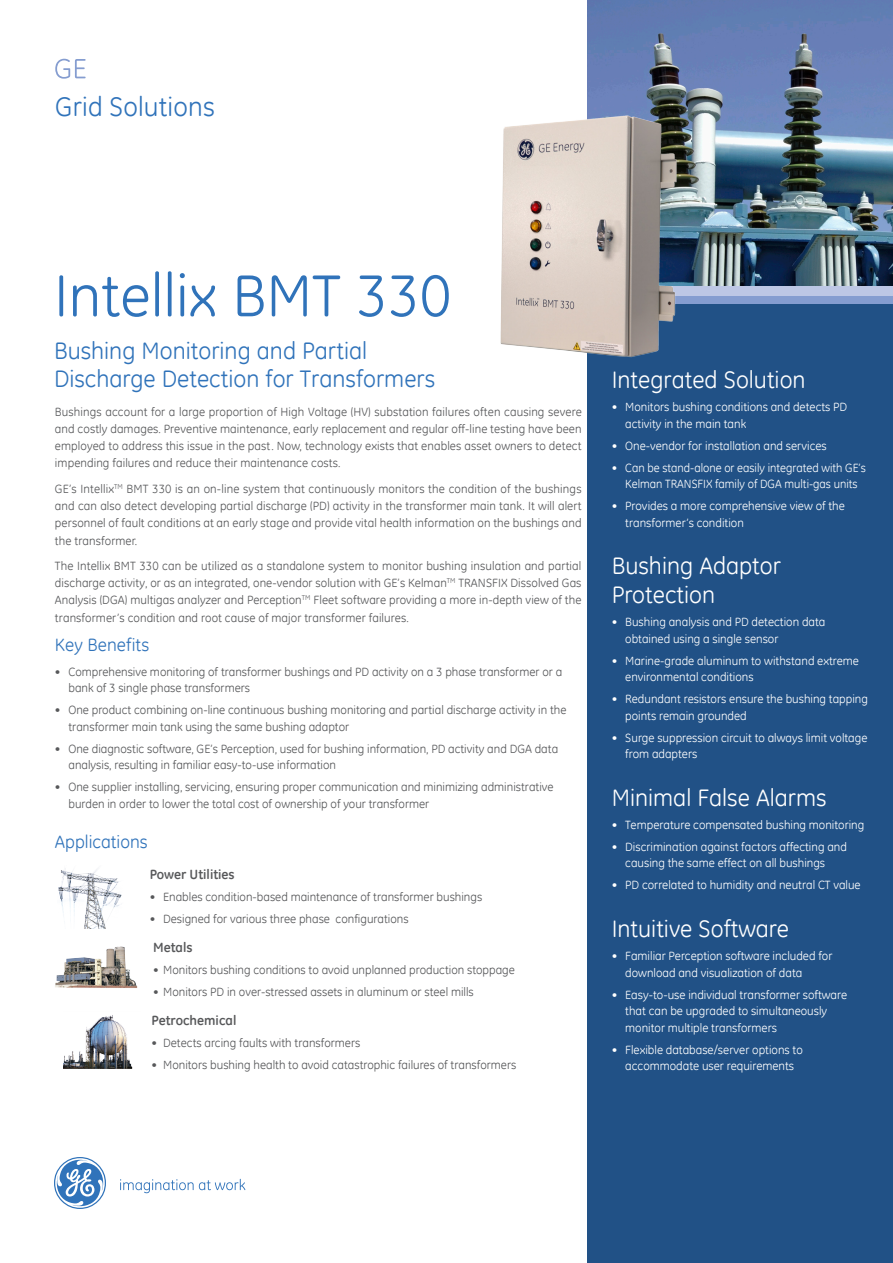
<style>
.page{position:relative;width:893px;height:1263px;background:#fff}
.page>*{position:absolute;margin:0;border:0;box-sizing:border-box;transform-origin:0 0}
.t1{font:60px "GE Inspira";color:#3073ba}
.t2{font:27px "GE Inspira";letter-spacing:.005em;color:#3073ba}
.t3{font:24px/28.8px "GE Inspira";color:#fff}
.t4{font:24px/28.8px "GE Inspira";color:#3073ba}
.t5{font:18px "GE Inspira";color:#3073ba}
.t6{font:700 13.5px "GE Inspira";color:#57585a}
.t7{font:12px/17.2px "GE Inspira";color:#57585a}
.t8{font:12px/16.5px "GE Inspira";color:#fff}
</style>
<div class="page">
<svg style="left:55px;top:59px;width:31px;height:20px"></svg>
<div style="left:587px;top:296px;width:306px;height:967px;background:#215186"></div>
<div style="left:587px;top:294px;width:306px;height:10px;background:#859dd0"></div>
<div style="left:587px;top:286px;width:306px;height:10px;background:#bdc7e5"></div>
<svg style="left:120px;top:1179px;width:125px;height:14px"></svg>
<svg style="left:54px;top:1157px;width:52px;height:52px"></svg>
<img style="left:587px;top:0;width:306px;height:286px">
<img style="left:64px;top:1015px;width:69px;height:54px">
<img style="left:58px;top:868px;width:64px;height:60px">
<img style="left:55px;top:946px;width:83px;height:42px">
<img style="left:500px;top:62px;width:202px;height:296px">
<h2 class="t2" style="left:55px;top:89px;width:161px">Grid Solutions</h2>
<h1 class="t1" style="left:54px;top:257px;width:399px">Intellix BMT 330</h1>
<h3 class="t4" style="left:54px;top:335px;width:383px">Bushing Monitoring and Partial<br>Discharge Detection for Transformers</h3>
<p class="t7" style="left:55px;top:403px;width:528px;text-align:justify">Bushings account for a large proportion of High Voltage (HV) substation failures often causing severe and costly damages. Preventive maintenance, early replacement and regular off-line testing have been employed to address this issue in the past. Now, technology exists that enables asset owners to detect impending failures and reduce their maintenance costs.</p>
<p class="t7" style="left:55px;top:480px;width:528px;text-align:justify">GE’s Intellix<sup>TM</sup> BMT 330 is an on-line system that continuously monitors the condition of the bushings and can also detect developing partial discharge (PD) activity in the transformer main tank. It will alert personnel of fault conditions at an early stage and provide vital health information on the bushings and the transformer.</p>
<p class="t7" style="left:55px;top:557px;width:528px;text-align:justify">The Intellix BMT 330 can be utilized as a standalone system to monitor bushing insulation and partial discharge activity, or as an integrated, one-vendor solution with GE’s Kelman<sup>TM</sup> TRANSFIX Dissolved Gas Analysis (DGA) multigas analyzer and Perception<sup>TM</sup> Fleet software providing a more in-depth view of the transformer’s condition and root cause of major transformer failures.</p>
<h3 class="t5" style="left:55px;top:633px;width:96px">Key Benefits</h3>
<p class="t7" style="left:68px;top:663px;width:495px;line-height:16.5px;text-indent:-14px">• Comprehensive monitoring of transformer bushings and PD activity on a 3 phase transformer or a bank of 3 single phase transformers</p>
<p class="t7" style="left:68px;top:702px;width:500px;line-height:16.5px;text-indent:-14px">• One product combining on-line continuous bushing monitoring and partial discharge activity in the transformer main tank using the same bushing adaptor</p>
<p class="t7" style="left:68px;top:740px;width:491px;line-height:16.5px;text-indent:-14px">• One diagnostic software, GE’s Perception, used for bushing information, PD activity and DGA data analysis, resulting in familiar easy-to-use information</p>
<p class="t7" style="left:68px;top:778px;width:487px;line-height:16.5px;text-indent:-14px">• One supplier installing, servicing, ensuring proper communication and minimizing administrative burden in order to lower the total cost of ownership of your transformer</p>
<h3 class="t5" style="left:55px;top:830px;width:94px">Applications</h3>
<p class="t6" style="left:150px;top:865px;width:87px">Power Utilities</p>
<p class="t7" style="left:150px;top:888px;width:334px">• Enables condition-based maintenance of transformer bushings</p>
<p class="t7" style="left:150px;top:910px;width:261px">• Designed for various three phase configurations</p>
<p class="t6" style="left:153px;top:939px;width:41px">Metals</p>
<p class="t7" style="left:153px;top:961px;width:363px">• Monitors bushing conditions to avoid unplanned production stoppage</p>
<p class="t7" style="left:153px;top:983px;width:322px">• Monitors PD in over-stressed assets in aluminum or steel mills</p>
<p class="t6" style="left:152px;top:1012px;width:86px">Petrochemical</p>
<p class="t7" style="left:152px;top:1034px;width:210px">• Detects arcing faults with transformers</p>
<p class="t7" style="left:152px;top:1056px;width:366px">• Monitors bushing health to avoid catastrophic failures of transformers</p>
<h3 class="t3" style="left:612px;top:365px;width:195px">Integrated Solution</h3>
<p class="t8" style="left:625px;top:399px;width:224px;text-indent:-14px">• Monitors bushing conditions and detects PD activity in the main tank</p>
<p class="t8" style="left:612px;top:437px;width:217px">• One-vendor for installation and services</p>
<p class="t8" style="left:612px;top:459px;width:256px;text-align:center">• Can be stand-alone or easily integrated with GE’s<br>Kelman TRANSFIX family of DGA multi-gas units</p>
<p class="t8" style="left:625px;top:497px;width:221px;text-indent:-14px">• Provides a more comprehensive view of the transformer’s condition</p>
<h3 class="t3" style="left:612px;top:551px;width:171px">Bushing Adaptor<br>Protection</h3>
<p class="t8" style="left:625px;top:614px;width:202px;text-indent:-14px">• Bushing analysis and PD detection data obtained using a single sensor</p>
<p class="t8" style="left:625px;top:652px;width:235px;text-indent:-14px">• Marine-grade aluminum to withstand extreme environmental conditions</p>
<p class="t8" style="left:625px;top:690px;width:244px;text-indent:-14px">• Redundant resistors ensure the bushing tapping points remain grounded</p>
<p class="t8" style="left:625px;top:729px;width:244px;text-indent:-14px">• Surge suppression circuit to always limit voltage from adapters</p>
<h3 class="t3" style="left:612px;top:782px;width:216px">Minimal False Alarms</h3>
<p class="t8" style="left:612px;top:816px;width:254px">• Temperature compensated bushing monitoring</p>
<p class="t8" style="left:625px;top:838px;width:223px;text-indent:-14px">• Discrimination against factors affecting and causing the same effect on all bushings</p>
<p class="t8" style="left:612px;top:877px;width:250px">• PD correlated to humidity and neutral CT value</p>
<h3 class="t3" style="left:612px;top:914px;width:179px">Intuitive Software</h3>
<p class="t8" style="left:625px;top:947px;width:209px;text-indent:-14px">• Familiar Perception software included for download and visualization of data</p>
<p class="t8" style="left:625px;top:986px;width:223px;text-indent:-14px">• Easy-to-use individual transformer software that can be upgraded to simultaneously monitor multiple transformers</p>
<p class="t8" style="left:612px;top:1041px;width:193px;text-align:center">• Flexible database/server options to accommodate user requirements</p>
</div>
